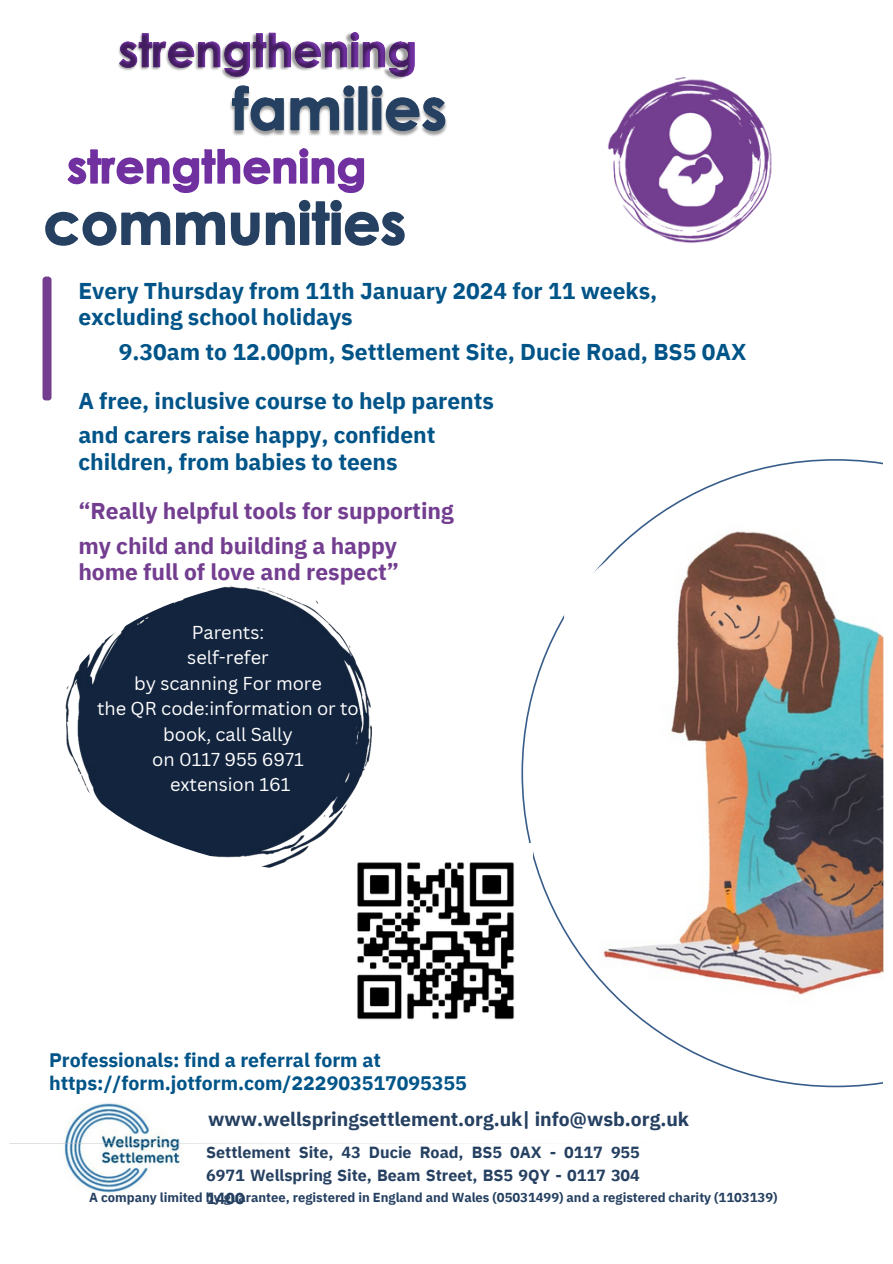
<style>
.page{position:relative;width:893px;height:1264px;background:#fff}
.page>*{position:absolute;margin:0;border:0;box-sizing:border-box;transform-origin:0 0}
.t1{font:700 22.8px "IBM Plex Sans";color:#005488}
.t2{font:700 22.8px "IBM Plex Sans";color:#733d90}
.t3{font:700 19.5px/22.8px "IBM Plex Sans";color:#005488}
.t4{font:700 19.35px "IBM Plex Sans";color:#254061}
.t5{font:18.15px "Canva Sans";color:#fff}
.t6{font:700 16.05px/23.1px "IBM Plex Sans";color:#254061}
.t7{font:700 13.05px "IBM Plex Sans";color:#254061}
</style>
<div class="page">
<svg style="left:45px;top:148px;width:360px;height:98px"></svg>
<img style="left:118px;top:32px;width:294px;height:48px">
<img style="left:230px;top:101px;width:217px;height:35px">
<svg style="left:231px;top:85px;width:215px;height:47px"></svg>
<svg style="left:521px;top:459px;width:363px;height:628px"></svg>
<img style="left:64px;top:1103px;width:116px;height:90px">
<div style="left:43px;top:277px;width:8px;height:123px;background:#733d90;border-radius:3px"></div>
<img style="left:607px;top:77px;width:165px;height:166px">
<img style="left:357px;top:843px;width:175px;height:194px">
<img style="left:573px;top:496px;width:310px;height:541px">
<img style="left:65px;top:585px;width:311px;height:287px">
<svg style="left:9px;top:1143px;width:456px;height:1px"></svg>
<p class="t1" style="left:78px;top:275px;width:580px">Every Thursday from 11th January 2024 for 11 weeks,</p>
<p class="t1" style="left:78px;top:302px;width:276px">excluding school holidays</p>
<p class="t1" style="left:119px;top:336px;width:629px">9.30am to 12.00pm, Settlement Site, Ducie Road, BS5 0AX</p>
<p class="t1" style="left:78px;top:385px;width:417px">A free, inclusive course to help parents</p>
<p class="t1" style="left:78px;top:420px;width:358px">and carers raise happy, confident</p>
<p class="t1" style="left:78px;top:446px;width:321px">children, from babies to teens</p>
<p class="t2" style="left:78px;top:496px;width:377px">“Really helpful tools for supporting</p>
<p class="t2" style="left:78px;top:530px;width:320px">my child and building a happy</p>
<p class="t2" style="left:78px;top:557px;width:322px">home full of love and respect”</p>
<p class="t5" style="left:192px;top:619px;width:74px">Parents:</p>
<p class="t5" style="left:187px;top:645px;width:83px">self-refer</p>
<p class="t5" style="left:134px;top:670px;width:189px">by scanning For more</p>
<p class="t5" style="left:97px;top:695px;width:263px">the QR code:information or to</p>
<p class="t5" style="left:163px;top:721px;width:131px">book, call Sally</p>
<p class="t5" style="left:152px;top:746px;width:153px">on 0117 955 6971</p>
<p class="t5" style="left:170px;top:772px;width:122px">extension 161</p>
<p class="t3" style="left:49px;top:1048px;width:419px">Professionals: find a referral form at https://form.jotform.com/222903517095355</p>
<p class="t4" style="left:208px;top:1106px;width:482px">www.wellspringsettlement.org.uk| info@wsb.org.uk</p>
<p class="t6" style="left:206px;top:1140px;width:435px">Settlement Site, 43 Ducie Road, BS5 0AX - 0117 955<br>6971 Wellspring Site, Beam Street, BS5 9QY - 0117 304</p>
<p class="t7" style="left:89px;top:1188px;width:689px">A company limited by guarantee, registered in England and Wales (05031499) and a registered charity (1103139)</p>
<p class="t6" style="left:206px;top:1186px;width:40px">1400</p>
</div>
